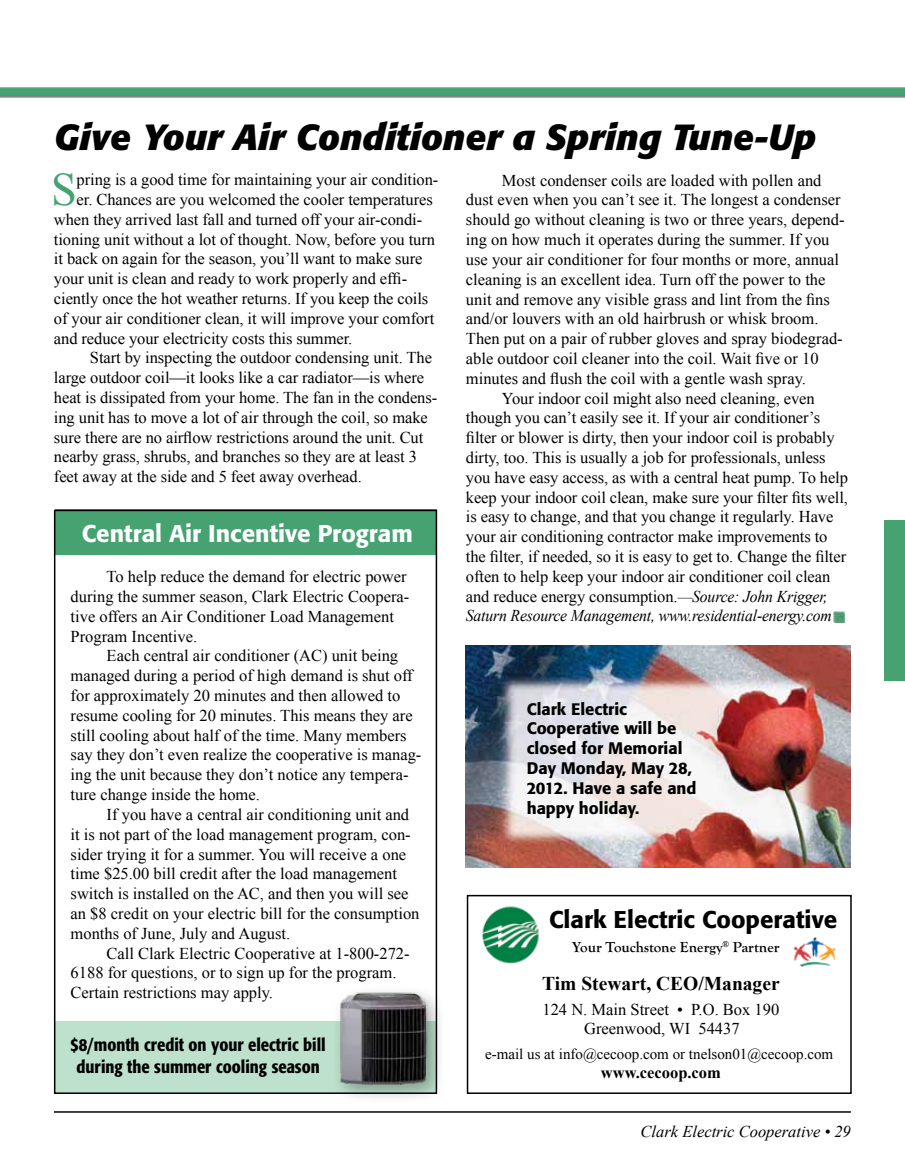
<style>
.page{position:relative;width:905px;height:1175px;background:#fff}
.page>*{position:absolute;margin:0;border:0;box-sizing:border-box;transform-origin:0 0}
.t1{font:46.35px "Times New Roman";color:#47a272}
.t2{font:italic 700 36px "Formata";color:#000}
.t3{font:500 24px "Formata";color:#fff}
.t4{font:500 24px "Formata";color:#000}
.t5{font:700 19.5px "Times New Roman";color:#000}
.t6{font:500 condensed 18px/21.6px "Formata";color:#000;text-align:center}
.t7{font:16.5px/19.8px "Times New Roman";color:#000}
.t8{font:500 16.5px/19.8px "Formata";color:#000}
.t9{font:italic 16.5px "Times New Roman";letter-spacing:-.01em;color:#000;scale:.95 1}
.t10{font:italic 16.5px "Times New Roman";letter-spacing:-.01em;color:#000}
.t11{font:700 16.5px "Times New Roman";color:#000}
.t12{font:15px "Times New Roman";color:#000}
.t13{font:700 15px "Goudy Old Style T";color:#000}
.s1{font-style:italic}
</style>
<div class="page">
<div style="left:56px;top:509px;width:381px;height:46px;background:#47a272"></div>
<div style="left:55px;top:1021px;width:381px;height:72px;background:#bde1cc"></div>
<img style="left:465px;top:646px;width:385px;height:222px">
<img style="left:0;top:87px;width:904px;height:11px">
<div style="left:467px;top:895px;width:384px;height:199px;border:2px solid #000"></div>
<hr style="left:54px;top:1111px;width:796px;height:1px;background:#000">
<div style="left:884px;top:520px;width:20px;height:160px;background:#47a272"></div>
<img style="left:793px;top:937px;width:43px;height:30px">
<img style="left:482px;top:906px;width:57px;height:58px">
<div style="left:331px;top:983px;width:116px;height:122px;background:#000;opacity:.3"></div>
<img style="left:331px;top:983px;width:106px;height:115px">
<div style="left:54px;top:509px;width:383px;height:585px;border:2px solid #000"></div>
<svg style="left:834px;top:611px;width:10px;height:11px"></svg>
<h2 class="t2" style="left:54px;top:115px;width:763px">Give Your Air Conditioner a Spring Tune-Up</h2>
<h1 class="t1" style="left:51px;top:158px;width:27px">S</h1>
<p class="t7" style="left:77px;top:169px;width:363px">pring is a good time for maintaining your air condition-</p>
<p class="t7" style="left:77px;top:189px;width:357px">er. Chances are you welcomed the cooler temperatures</p>
<p class="t7" style="left:54px;top:209px;width:370px">when they arrived last fall and turned off your air-condi-</p>
<p class="t7" style="left:54px;top:229px;width:382px">tioning unit without a lot of thought. Now, before you turn</p>
<p class="t7" style="left:54px;top:249px;width:370px">it back on again for the season, you’ll want to make sure</p>
<p class="t7" style="left:54px;top:268px;width:355px">your unit is clean and ready to work properly and effi-</p>
<p class="t7" style="left:54px;top:288px;width:376px">ciently once the hot weather returns. If you keep the coils</p>
<p class="t7" style="left:54px;top:308px;width:382px">of your air conditioner clean, it will improve your comfort</p>
<p class="t7" style="left:54px;top:328px;width:300px">and reduce your electricity costs this summer.</p>
<p class="t7" style="left:90px;top:348px;width:343px">Start by inspecting the outdoor condensing unit. The</p>
<p class="t7" style="left:54px;top:367px;width:372px">large outdoor coil—it looks like a car radiator—is where</p>
<p class="t7" style="left:54px;top:387px;width:385px">heat is dissipated from your home. The fan in the condens-</p>
<p class="t7" style="left:54px;top:407px;width:375px">ing unit has to move a lot of air through the coil, so make</p>
<p class="t7" style="left:54px;top:427px;width:371px">sure there are no airflow restrictions around the unit. Cut</p>
<p class="t7" style="left:54px;top:447px;width:364px">nearby grass, shrubs, and branches so they are at least 3</p>
<p class="t7" style="left:54px;top:466px;width:309px">feet away at the side and 5 feet away overhead.</p>
<h3 class="t3" style="left:82px;top:519px;width:332px">Central Air Incentive Program</h3>
<p class="t7" style="left:71px;top:566px;width:340px;text-indent:36px">To help reduce the demand for electric power during the summer season, Clark Electric Coopera&shy;tive offers an Air Conditioner Load Management Program Incentive.</p>
<p class="t7" style="left:71px;top:645px;width:352px;text-indent:36px">Each central air conditioner (AC) unit being managed during a period of high demand is shut off for approximately 20 minutes and then allowed to resume cooling for 20 minutes. This means they are still cooling about half of the time. Many members say they don’t even realize the cooperative is manag&shy;ing the unit because they don’t notice any tempera&shy;ture change inside the home.</p>
<p class="t7" style="left:71px;top:804px;width:350px;text-indent:36px">If you have a central air conditioning unit and it is not part of the load management program, con&shy;sider trying it for a summer. You will receive a one time $25.00 bill credit after the load management switch is installed on the AC, and then you will see an $8 credit on your electric bill for the consumption months of June, July and August.</p>
<p class="t7" style="left:71px;top:942px;width:340px;text-indent:36px">Call Clark Electric Cooperative at 1-800-272-<br>6188 for questions, or to sign up for the program.<br>Certain restrictions may apply.</p>
<p class="t6" style="left:71px;top:1033px;width:256px">$8/month credit on your electric bill during the summer cooling season</p>
<p class="t7" style="left:502px;top:170px;width:321px">Most condenser coils are loaded with pollen and</p>
<p class="t7" style="left:466px;top:190px;width:376px">dust even when you can’t see it. The longest a condenser</p>
<p class="t7" style="left:466px;top:210px;width:380px">should go without cleaning is two or three years, depend-</p>
<p class="t7" style="left:466px;top:229px;width:365px">ing on how much it operates during the summer. If you</p>
<p class="t7" style="left:466px;top:249px;width:375px">use your air conditioner for four months or more, annual</p>
<p class="t7" style="left:466px;top:269px;width:361px">cleaning is an excellent idea. Turn off the power to the</p>
<p class="t7" style="left:466px;top:289px;width:365px">unit and remove any visible grass and lint from the fins</p>
<p class="t7" style="left:466px;top:309px;width:354px">and/or louvers with an old hairbrush or whisk broom.</p>
<p class="t7" style="left:466px;top:328px;width:378px">Then put on a pair of rubber gloves and spray biodegrad-</p>
<p class="t7" style="left:466px;top:348px;width:354px">able outdoor coil cleaner into the coil. Wait five or 10</p>
<p class="t7" style="left:466px;top:368px;width:341px">minutes and flush the coil with a gentle wash spray.</p>
<p class="t7" style="left:502px;top:388px;width:314px">Your indoor coil might also need cleaning, even</p>
<p class="t7" style="left:466px;top:408px;width:356px">though you can’t easily see it. If your air conditioner’s</p>
<p class="t7" style="left:466px;top:427px;width:370px">filter or blower is dirty, then your indoor coil is probably</p>
<p class="t7" style="left:466px;top:447px;width:361px">dirty, too. This is usually a job for professionals, unless</p>
<p class="t7" style="left:466px;top:467px;width:383px">you have easy access, as with a central heat pump. To help</p>
<p class="t7" style="left:466px;top:487px;width:383px">keep your indoor coil clean, make sure your filter fits well,</p>
<p class="t7" style="left:466px;top:507px;width:369px">is easy to change, and that you change it regularly. Have</p>
<p class="t7" style="left:466px;top:526px;width:363px">your air conditioning contractor make improvements to</p>
<p class="t7" style="left:466px;top:546px;width:382px">the filter, if needed, so it is easy to get to. Change the filter</p>
<p class="t7" style="left:466px;top:566px;width:366px">often to help keep your indoor air conditioner coil clean</p>
<p class="t7" style="left:466px;top:586px;width:363px">and reduce energy consumption.<span class="s1">—Source: John Krigger,</span></p>
<p class="t9" style="left:466px;top:604px;width:387px">Saturn Resource Management, www.residential-energy.com</p>
<p class="t8" style="left:526px;top:699px;width:171px">Clark Electric<br>Cooperative will be closed for Memorial<br>Day Monday, May 28,<br>2012. Have a safe and happy holiday.</p>
<h3 class="t4" style="left:549px;top:904px;width:289px">Clark Electric Cooperative</h3>
<p class="t13" style="left:572px;top:938px;width:209px">Your Touchstone Energy<sup>®</sup> Partner</p>
<p class="t5" style="left:542px;top:970px;width:239px">Tim Stewart, CEO/Manager</p>
<p class="t7" style="left:542px;top:998px;width:238px;text-align:center">124 N. Main Street • P.O. Box 190<br>Greenwood, WI 54437</p>
<p class="t12" style="left:485px;top:1043px;width:349px">e-mail us at info@cecoop.com or tnelson01@cecoop.com</p>
<p class="t11" style="left:601px;top:1061px;width:122px">www.cecoop.com</p>
<p class="t10" style="left:640px;top:1120px;width:212px">Clark Electric Cooperative • 29</p>
</div>
